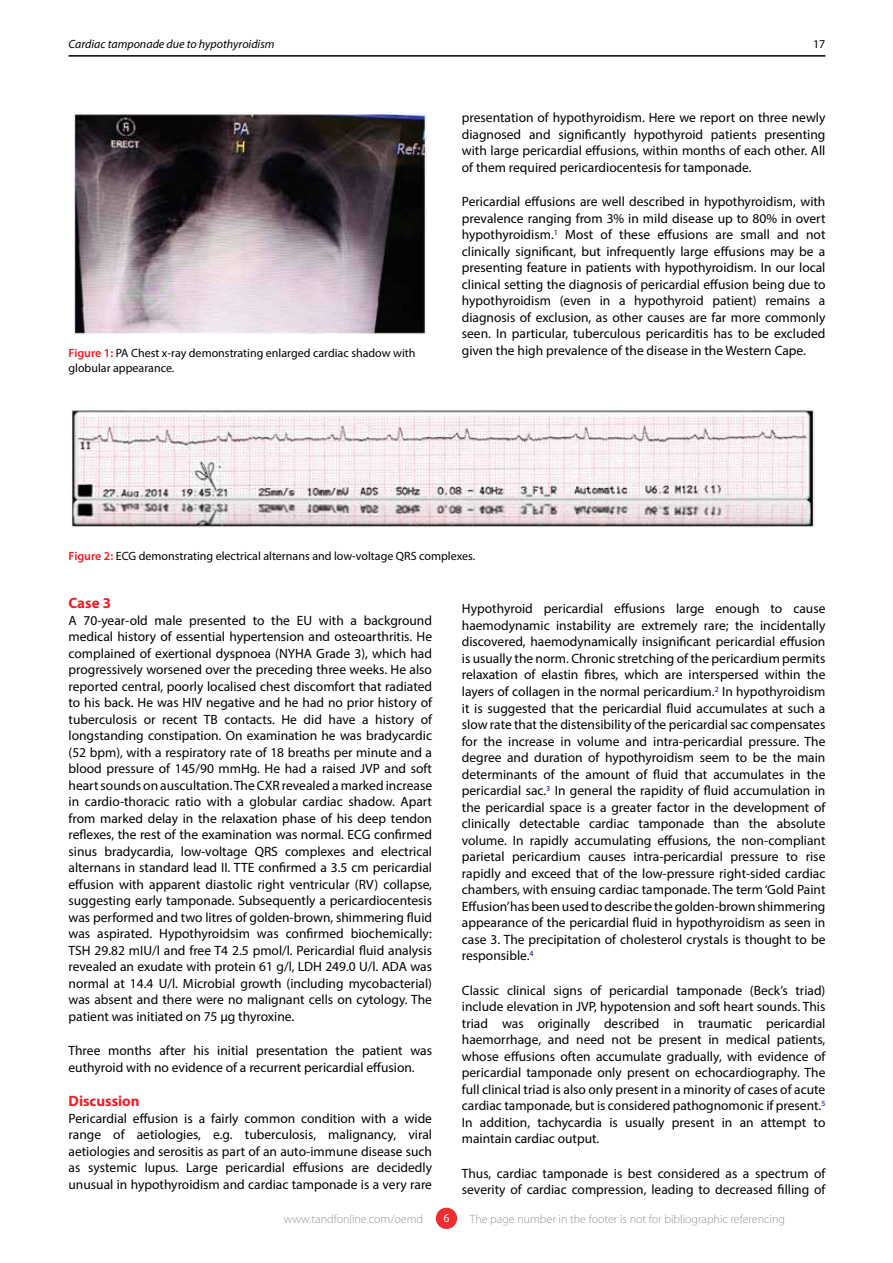
<style>
.page{position:relative;width:893px;height:1263px;background:#fff}
.page>*{position:absolute;margin:0;border:0;box-sizing:border-box;transform-origin:0 0}
.t1{font:700 15px "Myriad Pro";color:#ed1d24}
.t2{font:13.5px/16.5px "Myriad Pro";color:#000;text-align:justify}
.t3{font:12px/14.4px "Myriad Pro";color:#000}
.t4{font:300 12px "Myriad Pro";color:#939598}
.t5{font:italic 12px "Myriad Pro";color:#000}
.t6{font:12px "Myriad Pro";color:#fff;scale:.9 1}
.s1{font-weight:600;color:#ed1d24}
</style>
<div class="page">
<div style="left:436px;top:1208px;width:21px;height:21px;background:#ee2d30;border-radius:50%"></div>
<hr style="left:69px;top:55px;width:756px;height:2px;background:#000">
<img style="left:74px;top:112px;width:353px;height:222px">
<img style="left:71px;top:408px;width:744px;height:119px">
<p class="t5" style="left:69px;top:36px;width:208px">Cardiac tamponade due to hypothyroidism</p>
<p class="t3" style="left:813px;top:36px;width:14px">17</p>
<p class="t3" style="left:69px;top:346px;width:348px"><span class="s1">Figure 1:</span> PA Chest x-ray demonstrating enlarged cardiac shadow with globular appearance.</p>
<p class="t2" style="left:462px;top:109px;width:365px">presentation of hypothyroidism. Here we report on three newly diagnosed and significantly hypothyroid patients presenting with large pericardial effusions, within months of each other. All of them required pericardiocentesis for tamponade.</p>
<p class="t2" style="left:462px;top:193px;width:365px">Pericardial effusions are well described in hypothyroidism, with prevalence ranging from 3% in mild disease up to 80% in overt hypothyroidism.<sup>1</sup> Most of these effusions are small and not clinically significant, but infrequently large effusions may be a presenting feature in patients with hypothyroidism. In our local clinical setting the diagnosis of pericardial effusion being due to hypothyroidism (even in a hypothyroid patient) remains a diagnosis of exclusion, as other causes are far more commonly seen. In particular, tuberculous pericarditis has to be excluded given the high prevalence of the disease in the Western Cape.</p>
<p class="t3" style="left:69px;top:549px;width:408px"><span class="s1">Figure 2:</span> ECG demonstrating electrical alternans and low-voltage QRS complexes.</p>
<p class="t1" style="left:69px;top:593px;width:44px">Case 3</p>
<p class="t2" style="left:69px;top:612px;width:365px">A 70-year-old male presented to the EU with a background medical history of essential hypertension and osteoarthritis. He complained of exertional dyspnoea (NYHA Grade 3), which had progressively worsened over the preceding three weeks. He also reported central, poorly localised chest discomfort that radiated to his back. He was HIV negative and he had no prior history of tuberculosis or recent TB contacts. He did have a history of longstanding constipation. On examination he was bradycardic (52 bpm), with a respiratory rate of 18 breaths per minute and a blood pressure of 145/90 mmHg. He had a raised JVP and soft heart sounds on auscultation. The CXR revealed a marked increase in cardio-thoracic ratio with a globular cardiac shadow. Apart from marked delay in the relaxation phase of his deep tendon reflexes, the rest of the examination was normal. ECG confirmed sinus bradycardia, low-voltage QRS complexes and electrical alternans in standard lead II. TTE confirmed a 3.5 cm pericardial effusion with apparent diastolic right ventricular (RV) collapse, suggesting early tamponade. Subsequently a pericardiocentesis was performed and two litres of golden-brown, shimmering fluid was aspirated. Hypothyroidsim was confirmed biochemically:<br>TSH 29.82 mIU/l and free T4 2.5 pmol/l. Pericardial fluid analysis revealed an exudate with protein 61 g/l, LDH 249.0 U/l. ADA was normal at 14.4 U/l. Microbial growth (including mycobacterial) was absent and there were no malignant cells on cytology. The patient was initiated on 75 μg thyroxine.</p>
<p class="t2" style="left:69px;top:1042px;width:365px">Three months after his initial presentation the patient was euthyroid with no evidence of a recurrent pericardial effusion.</p>
<p class="t1" style="left:69px;top:1091px;width:73px">Discussion</p>
<p class="t2" style="left:69px;top:1110px;width:365px">Pericardial effusion is a fairly common condition with a wide range of aetiologies, e.g. tuberculosis, malignancy, viral aetiologies and serositis as part of an auto-immune disease such as systemic lupus. Large pericardial effusions are decidedly unusual in hypothyroidism and cardiac tamponade is a very rare</p>
<p class="t2" style="left:462px;top:600px;width:365px">Hypothyroid pericardial effusions large enough to cause haemodynamic instability are extremely rare; the incidentally discovered, haemodynamically insignificant pericardial effusion is usually the norm. Chronic stretching of the pericardium permits relaxation of elastin fibres, which are interspersed within the layers of collagen in the normal pericardium.<sup>2</sup> In hypothyroidism it is suggested that the pericardial fluid accumulates at such a slow rate that the distensibility of the pericardial sac compensates for the increase in volume and intra-pericardial pressure. The degree and duration of hypothyroidism seem to be the main determinants of the amount of fluid that accumulates in the pericardial sac.<sup>3</sup> In general the rapidity of fluid accumulation in the pericardial space is a greater factor in the development of clinically detectable cardiac tamponade than the absolute volume. In rapidly accumulating effusions, the non-compliant parietal pericardium causes intra-pericardial pressure to rise rapidly and exceed that of the low-pressure right-sided cardiac chambers, with ensuing cardiac tamponade. The term ‘Gold Paint Effusion’has been used to describe the golden-brown shimmering appearance of the pericardial fluid in hypothyroidism as seen in case 3. The precipitation of cholesterol crystals is thought to be responsible.<sup>4</sup></p>
<p class="t2" style="left:462px;top:981px;width:365px">Classic clinical signs of pericardial tamponade (Beck’s triad) include elevation in JVP, hypotension and soft heart sounds. This triad was originally described in traumatic pericardial haemorrhage, and need not be present in medical patients, whose effusions often accumulate gradually, with evidence of pericardial tamponade only present on echocardiography. The full clinical triad is also only present in a minority of cases of acute cardiac tamponade, but is considered pathognomonic if present.<sup>5<br></sup>In addition, tachycardia is usually present in an attempt to maintain cardiac output.</p>
<p class="t2" style="left:462px;top:1164px;width:365px">Thus, cardiac tamponade is best considered as a spectrum of severity of cardiac compression, leading to decreased filling of</p>
<p class="t4" style="left:284px;top:1213px;width:141px">www.tandfonline.com/oemd</p>
<p class="t6" style="left:444px;top:1211px;width:8px">6</p>
<p class="t4" style="left:470px;top:1213px;width:317px">The page number in the footer is not for bibliographic referencing</p>
</div>
